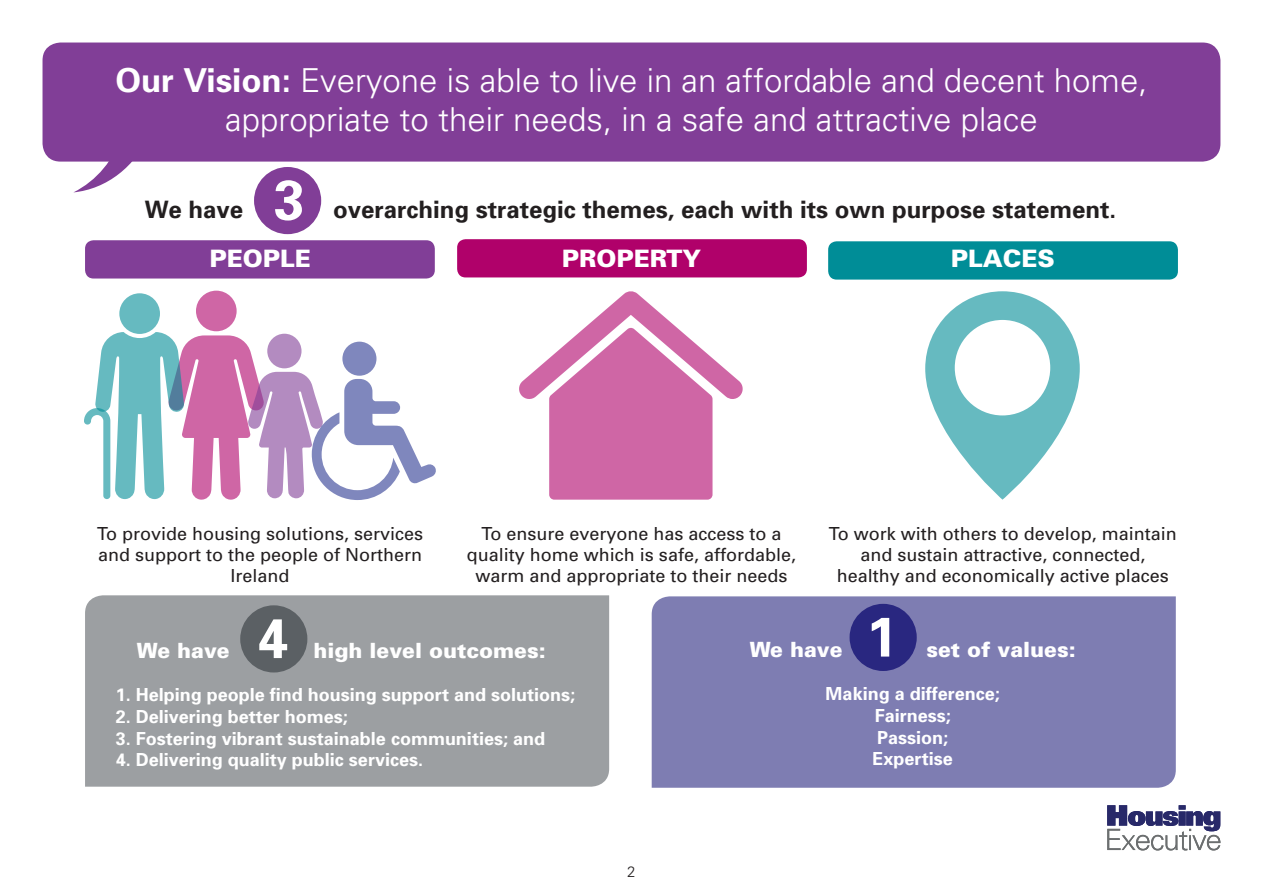
<style>
.page{position:relative;width:1263px;height:893px;background:#fff}
.page>*{position:absolute;margin:0;border:0;box-sizing:border-box;transform-origin:0 0}
.t1{font:700 55.95px "Univers";color:#fff}
.t2{font:300 33px/39.6px "Univers";color:#fff;text-align:center}
.t3{font:700 24px "Univers";color:#231f20}
.t4{font:900 24px "Univers";color:#fff}
.t5{font:900 21px "Univers";color:#fff}
.t6{font:18px/21px "Univers";color:#231f20;text-align:center}
.t7{font:700 18px "Univers";color:#fff}
.t8{font:300 15px "Univers";color:#231f20}
.s1{font-weight:700}
</style>
<div class="page">
<div style="left:652px;top:596px;width:524px;height:192px;background:#7e7db2"></div>
<div style="left:85px;top:595px;width:524px;height:192px;background:#9c9fa2"></div>
<div style="left:828px;top:241px;width:350px;height:39px;background:#008d97;border-radius:9px"></div>
<div style="left:457px;top:239px;width:350px;height:38px;background:#b0016a;border-radius:9px"></div>
<div style="left:85px;top:240px;width:350px;height:39px;background:#813e97;border-radius:9px"></div>
<svg style="left:1107px;top:805px;width:113px;height:45px"></svg>
<div style="left:196px;top:291px;width:41px;height:40px;background:#cf66a5;border-radius:50%"></div>
<div style="left:119px;top:293px;width:41px;height:41px;background:#66bac0;border-radius:50%"></div>
<svg style="left:84px;top:332px;width:352px;height:168px"></svg>
<div style="left:43px;top:43px;width:1177px;height:119px;background:#813e97;border-radius:18px"></div>
<svg style="left:73px;top:161px;width:77px;height:31px"></svg>
<svg style="left:519px;top:291px;width:224px;height:209px"></svg>
<svg style="left:925px;top:291px;width:155px;height:209px"></svg>
<div style="left:254px;top:167px;width:67px;height:67px;background:#813e97;border-radius:50%"></div>
<div style="left:849px;top:604px;width:68px;height:67px;background:#292780;border-radius:50%"></div>
<div style="left:240px;top:605px;width:67px;height:67px;background:#5b6064;border-radius:50%"></div>
<p class="t2" style="left:115px;top:59px;width:1033px"><span class="s1">Our Vision:</span> Everyone is able to live in an affordable and decent home, appropriate to their needs, in a safe and attractive place</p>
<p class="t1" style="left:274px;top:164px;width:33px">3</p>
<p class="t3" style="left:145px;top:194px;width:100px">We have</p>
<p class="t3" style="left:333px;top:194px;width:784px">overarching strategic themes, each with its own purpose statement.</p>
<p class="t4" style="left:209px;top:243px;width:103px">PEOPLE</p>
<p class="t4" style="left:562px;top:243px;width:141px">PROPERTY</p>
<p class="t4" style="left:951px;top:243px;width:105px">PLACES</p>
<p class="t6" style="left:97px;top:522px;width:328px">To provide housing solutions, services and support to the people of Northern<br>Ireland</p>
<p class="t6" style="left:467px;top:522px;width:331px">To ensure everyone has access to a quality home which is safe, affordable, warm and appropriate to their needs</p>
<p class="t6" style="left:829px;top:522px;width:350px">To work with others to develop, maintain and sustain attractive, connected, healthy and economically active places</p>
<p class="t1" style="left:257px;top:602px;width:33px">4</p>
<p class="t5" style="left:137px;top:638px;width:94px">We have</p>
<p class="t5" style="left:314px;top:638px;width:234px">high level outcomes:</p>
<p class="t7" style="left:116px;top:683px;width:461px">1. Helping people find housing support and solutions;</p>
<p class="t7" style="left:116px;top:705px;width:234px">2. Delivering better homes;</p>
<p class="t7" style="left:116px;top:727px;width:431px">3. Fostering vibrant sustainable communities; and</p>
<p class="t7" style="left:116px;top:748px;width:309px">4. Delivering quality public services.</p>
<p class="t8" style="left:627px;top:863px;width:10px">2</p>
<p class="t1" style="left:866px;top:601px;width:33px">1</p>
<p class="t5" style="left:750px;top:637px;width:94px">We have</p>
<p class="t5" style="left:926px;top:637px;width:151px">set of values:</p>
<p class="t7" style="left:826px;top:682px;width:176px">Making a difference;</p>
<p class="t7" style="left:875px;top:704px;width:78px">Fairness;</p>
<p class="t7" style="left:877px;top:726px;width:73px">Passion;</p>
<p class="t7" style="left:873px;top:747px;width:82px">Expertise</p>
</div>
